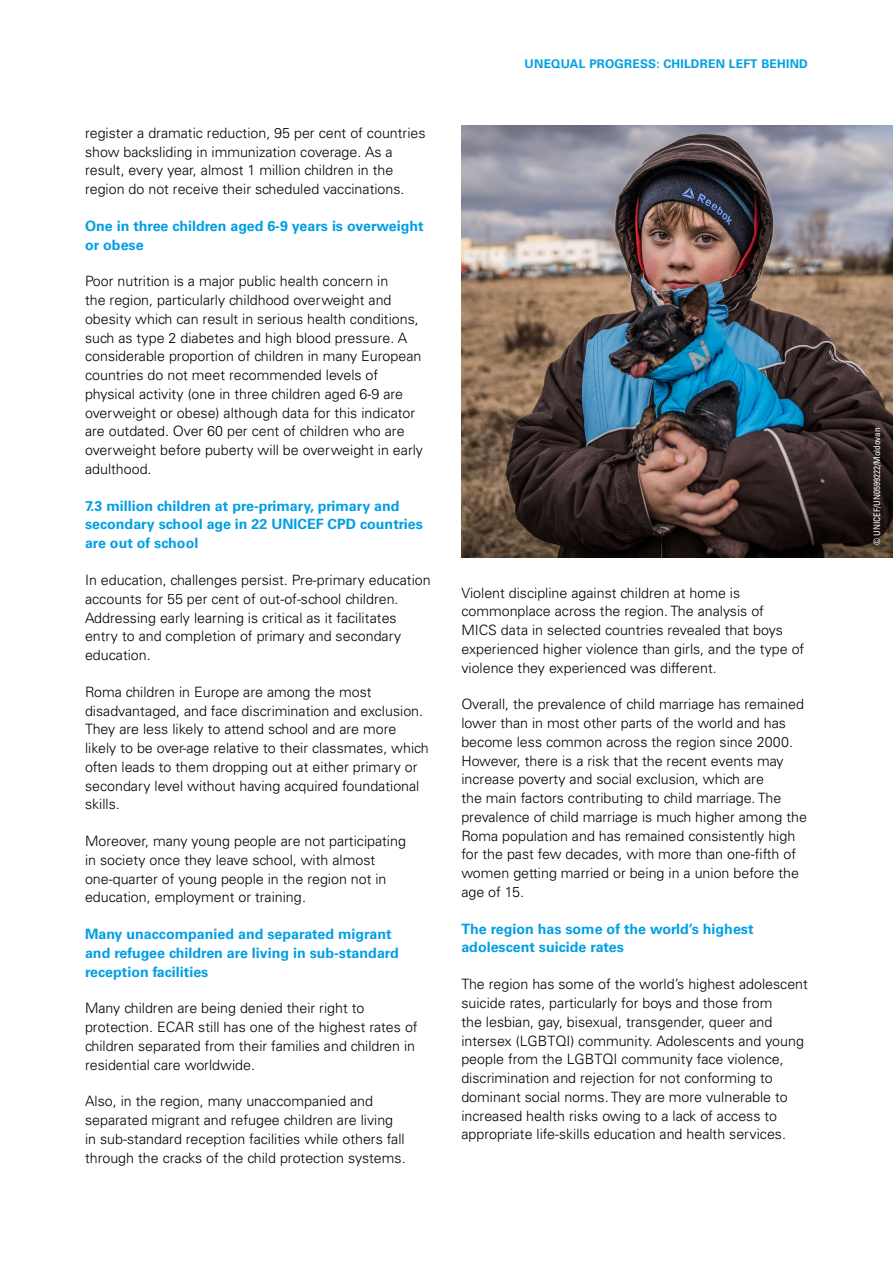
<style>
.page{position:relative;width:893px;height:1263px;background:#fff}
.page>*{position:absolute;margin:0;border:0;box-sizing:border-box;transform-origin:0 0}
.t1{font:300 14.25px/18.8px "Univers LT Std";color:#000}
.t2{font:700 14.25px/18.8px "Univers LT Std";color:#009fe3}
.t3{font:700 12px "Univers LT Std";letter-spacing:.02em;color:#009fe3}
.t4{font:condensed 9px "Univers LT Std";color:#fff}
</style>
<div class="page">
<img style="left:461px;top:126px;width:432px;height:431px">
<p class="t1" style="left:85px;top:123px;width:342px">register a dramatic reduction, 95 per cent of countries show backsliding in immunization coverage. As a result, every year, almost 1 million children in the region do not receive their scheduled vaccinations.</p>
<p class="t2" style="left:85px;top:217px;width:340px">One in three children aged 6-9 years is overweight or obese</p>
<p class="t1" style="left:85px;top:272px;width:339px">Poor nutrition is a major public health concern in<br>the region, particularly childhood overweight and obesity which can result in serious health conditions, such as type 2 diabetes and high blood pressure. A considerable proportion of children in many European countries do not meet recommended levels of physical activity (one in three children aged 6-9 are overweight or obese) although data for this indicator are outdated. Over 60 per cent of children who are overweight before puberty will be overweight in early adulthood.</p>
<p class="t2" style="left:85px;top:496px;width:339px">7.3 million children at pre-primary, primary and secondary school age in 22 UNICEF CPD countries are out of school</p>
<p class="t1" style="left:85px;top:571px;width:347px">In education, challenges persist. Pre-primary education accounts for 55 per cent of out-of-school children.<br>Addressing early learning is critical as it facilitates entry to and completion of primary and secondary education.</p>
<p class="t1" style="left:85px;top:682px;width:345px">Roma children in Europe are among the most disadvantaged, and face discrimination and exclusion.<br>They are less likely to attend school and are more likely to be over-age relative to their classmates, which often leads to them dropping out at either primary or secondary level without having acquired foundational skills.</p>
<p class="t1" style="left:85px;top:832px;width:322px">Moreover, many young people are not participating in society once they leave school, with almost one‑quarter of young people in the region not in education, employment or training.</p>
<p class="t2" style="left:85px;top:925px;width:315px">Many unaccompanied and separated migrant and refugee children are living in sub-standard reception facilities</p>
<p class="t1" style="left:85px;top:999px;width:334px">Many children are being denied their right to protection. ECAR still has one of the highest rates of children separated from their families and children in residential care worldwide.</p>
<p class="t1" style="left:85px;top:1092px;width:322px">Also, in the region, many unaccompanied and separated migrant and refugee children are living in sub-standard reception facilities while others fall through the cracks of the child protection systems.</p>
<p class="t3" style="left:524px;top:57px;width:285px">UNEQUAL PROGRESS: CHILDREN LEFT BEHIND</p>
<p class="t1" style="left:461px;top:583px;width:344px">Violent discipline against children at home is commonplace across the region. The analysis of<br>MICS data in selected countries revealed that boys experienced higher violence than girls, and the type of violence they experienced was different.</p>
<p class="t1" style="left:461px;top:695px;width:347px">Overall, the prevalence of child marriage has remained lower than in most other parts of the world and has become less common across the region since 2000.<br>However, there is a risk that the recent events may increase poverty and social exclusion, which are<br>the main factors contributing to child marriage. The prevalence of child marriage is much higher among the Roma population and has remained consistently high for the past few decades, with more than one-fifth of women getting married or being in a union before the age of 15.</p>
<p class="t2" style="left:461px;top:919px;width:294px">The region has some of the world’s highest adolescent suicide rates</p>
<p class="t1" style="left:461px;top:975px;width:348px">The region has some of the world’s highest adolescent suicide rates, particularly for boys and those from<br>the lesbian, gay, bisexual, transgender, queer and intersex (LGBTQI) community. Adolescents and young people from the LGBTQI community face violence, discrimination and rejection for not conforming to dominant social norms. They are more vulnerable to increased health risks owing to a lack of access to appropriate life-skills education and health services.</p>
<p class="t4" style="left:871px;top:545px;width:119px;rotate:-90deg">© UNICEF/UN0599222/Moldovan</p>
</div>
